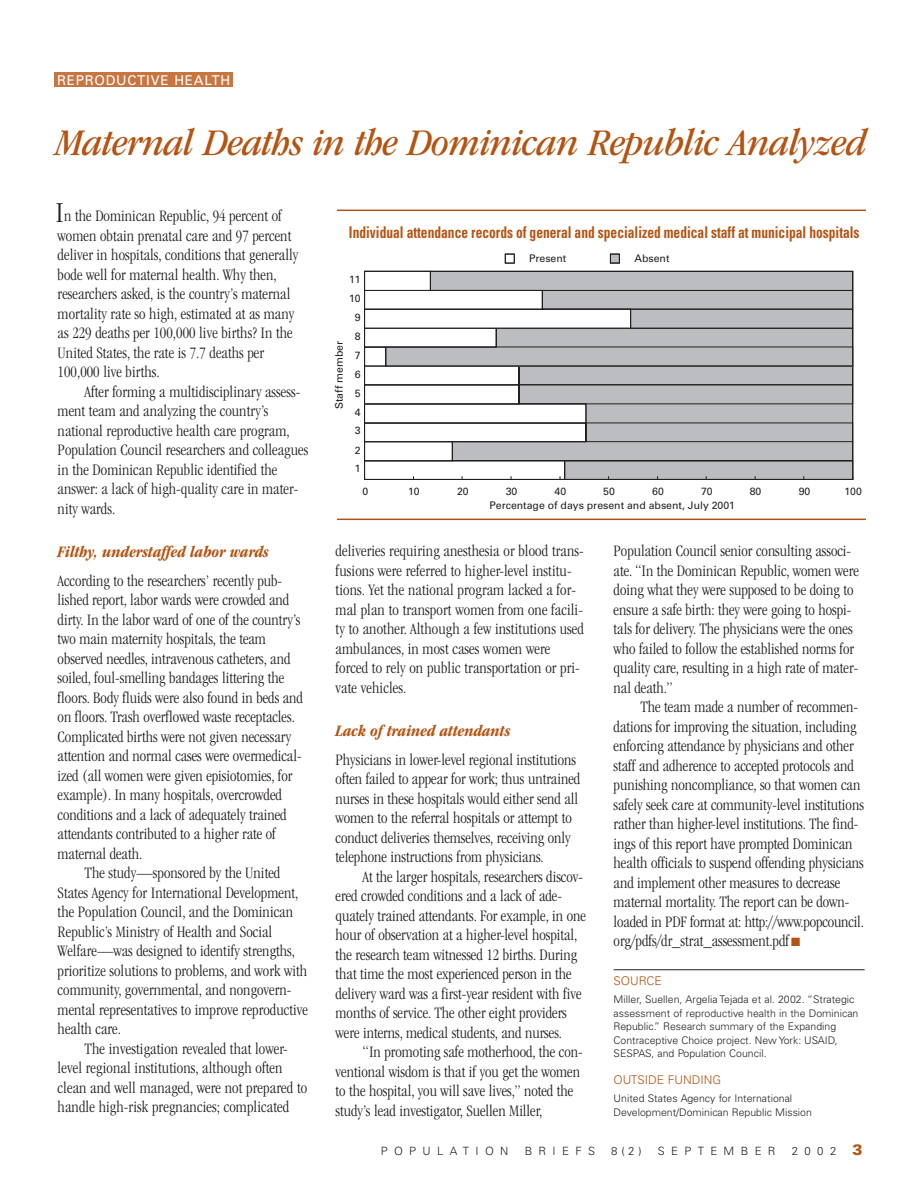
<style>
.page{position:relative;width:918px;height:1188px;background:#fff}
.page>*{position:absolute;margin:0;border:0;box-sizing:border-box;transform-origin:0 0}
.t1{font:39px "ITC Garamond MM It 405 440";letter-spacing:-.015em;color:#b45413;scale:1.06 1}
.t2{font:30px "ITC Garamond MM 300 400";color:#231f20}
.t3{font:16.5px/19.5px "ITC Garamond MM 300 400";color:#231f20}
.t4{font:16.5px "ITC Garamond MM It 595 400";color:#b45413}
.t5{font:700 condensed 16.2px "Univers";color:#b45413;scale:.83 1}
.t6{font:13.5px "Univers";letter-spacing:.055em;color:#fff}
.t7{font:300 12px "Univers";color:#b45413}
.t8{font:300 11.4px "Univers";letter-spacing:.555em;color:#231f20}
.t9{font:300 10.5px/13.5px "Univers";color:#231f20}
.t10{font:10.5px "Univers";color:#231f20}
.s1{color:#b45413}
.s2{font-weight:900;font-size:15px;color:#b45413}
</style>
<div class="page">
<hr style="left:614px;top:969px;width:251px;height:1px;background:#231f20">
<div style="left:54px;top:72px;width:179px;height:15px;background:#c77641"></div>
<svg style="left:364px;top:270px;width:490px;height:210px"></svg>
<div style="left:505px;top:254px;width:10px;height:9px;border:1px solid #231f20"></div>
<div style="left:610px;top:254px;width:9px;height:9px;background:#bbbdc0"></div>
<div style="left:610px;top:254px;width:10px;height:9px;border:1px solid #231f20"></div>
<hr style="left:337px;top:210px;width:529px;height:1px;background:#b45413">
<hr style="left:337px;top:519px;width:529px;height:1px;background:#b45413">
<p class="t6" style="left:57px;top:75px;width:175px">REPRODUCTIVE HEALTH</p>
<h1 class="t1" style="left:56px;top:128px;width:766px">Maternal Deaths in the Dominican Republic Analyzed</h1>
<h2 class="t2" style="left:56px;top:200px;width:10px">I</h2>
<p class="t3" style="left:58px;top:208px;width:242px;text-indent:6px">n the Dominican Republic, 94 percent of women obtain prenatal care and 97 percent deliver in hospitals, conditions that generally bode well for maternal health. Why then, researchers asked, is the country’s maternal mortality rate so high, estimated at as many as 229 deaths per 100,000 live births? In the United States, the rate is 7.7 deaths per 100,000 live births.</p>
<p class="t3" style="left:58px;top:383px;width:252px;text-indent:27px">After forming a multidisciplinary assess&shy;ment team and analyzing the country’s national reproductive health care program, Population Council researchers and colleagues in the Dominican Republic identified the answer: a lack of high-quality care in mater&shy;nity wards.</p>
<p class="t4" style="left:58px;top:546px;width:213px">Filthy, understaffed labor wards</p>
<p class="t3" style="left:58px;top:572px;width:247px">According to the researchers’ recently pub&shy;lished report, labor wards were crowded and dirty. In the labor ward of one of the country’s two main maternity hospitals, the team observed needles, intravenous catheters, and soiled, foul-smelling bandages littering the floors. Body fluids were also found in beds and on floors. Trash overflowed waste receptacles.<br>Complicated births were not given necessary attention and normal cases were overmedical&shy;ized (all women were given episiotomies, for example). In many hospitals, overcrowded conditions and a lack of adequately trained attendants contributed to a higher rate of maternal death.</p>
<p class="t3" style="left:58px;top:865px;width:252px;text-indent:27px">The study—sponsored by the United States Agency for International Development, the Population Council, and the Dominican Republic’s Ministry of Health and Social Welfare—was designed to identify strengths, prioritize solutions to problems, and work with community, governmental, and nongovern&shy;mental representatives to improve reproductive health care.</p>
<p class="t3" style="left:58px;top:1040px;width:251px;text-indent:27px">The investigation revealed that lower&shy;level regional institutions, although often clean and well managed, were not prepared to handle high-risk pregnancies; complicated</p>
<p class="t5" style="left:349px;top:226px;width:617px">Individual attendance records of general and specialized medical staff at municipal hospitals</p>
<p class="t10" style="left:349px;top:276px;width:13px">11</p>
<p class="t10" style="left:349px;top:294px;width:13px">10</p>
<p class="t10" style="left:335px;top:409px;width:70px;rotate:-90deg">Staff member</p>
<p class="t10" style="left:355px;top:313px;width:7px">9</p>
<p class="t10" style="left:355px;top:332px;width:7px">8</p>
<p class="t10" style="left:355px;top:351px;width:7px">7</p>
<p class="t10" style="left:355px;top:370px;width:7px">6</p>
<p class="t10" style="left:355px;top:389px;width:7px">5</p>
<p class="t10" style="left:355px;top:408px;width:7px">4</p>
<p class="t10" style="left:355px;top:427px;width:7px">3</p>
<p class="t10" style="left:355px;top:446px;width:7px">2</p>
<p class="t10" style="left:355px;top:465px;width:7px">1</p>
<p class="t10" style="left:529px;top:254px;width:39px">Present</p>
<p class="t10" style="left:635px;top:254px;width:36px">Absent</p>
<p class="t10" style="left:362px;top:487px;width:7px">0</p>
<p class="t10" style="left:408px;top:487px;width:13px">10</p>
<p class="t10" style="left:457px;top:487px;width:13px">20</p>
<p class="t10" style="left:506px;top:487px;width:13px">30</p>
<p class="t10" style="left:555px;top:487px;width:13px">40</p>
<p class="t10" style="left:603px;top:487px;width:13px">50</p>
<p class="t10" style="left:652px;top:487px;width:13px">60</p>
<p class="t10" style="left:701px;top:487px;width:13px">70</p>
<p class="t10" style="left:750px;top:487px;width:13px">80</p>
<p class="t10" style="left:799px;top:487px;width:13px">90</p>
<p class="t10" style="left:844px;top:487px;width:19px">100</p>
<p class="t10" style="left:489px;top:502px;width:247px">Percentage of days present and absent, July 2001</p>
<p class="t3" style="left:336px;top:542px;width:250px">deliveries requiring anesthesia or blood trans&shy;fusions were referred to higher-level institu&shy;tions. Yet the national program lacked a for&shy;mal plan to transport women from one facili&shy;ty to another. Although a few institutions used ambulances, in most cases women were forced to rely on public transportation or pri&shy;vate vehicles.</p>
<p class="t4" style="left:336px;top:724px;width:176px">Lack of trained attendants</p>
<p class="t3" style="left:336px;top:751px;width:246px">Physicians in lower-level regional institutions often failed to appear for work; thus untrained nurses in these hospitals would either send all women to the referral hospitals or attempt to conduct deliveries themselves, receiving only telephone instructions from physicians.</p>
<p class="t3" style="left:336px;top:868px;width:252px;text-indent:27px">At the larger hospitals, researchers discov&shy;ered crowded conditions and a lack of ade&shy;quately trained attendants. For example, in one hour of observation at a higher-level hospital, the research team witnessed 12 births. During that time the most experienced person in the delivery ward was a first-year resident with five months of service. The other eight providers were interns, medical students, and nurses.</p>
<p class="t3" style="left:336px;top:1043px;width:249px;text-indent:27px">“In promoting safe motherhood, the con&shy;ventional wisdom is that if you get the women to the hospital, you will save lives,” noted the study’s lead investigator, Suellen Miller,</p>
<p class="t3" style="left:614px;top:542px;width:247px">Population Council senior consulting associ&shy;ate. “In the Dominican Republic, women were doing what they were supposed to be doing to ensure a safe birth: they were going to hospi&shy;tals for delivery. The physicians were the ones who failed to follow the established norms for quality care, resulting in a high rate of mater&shy;nal death.”</p>
<p class="t3" style="left:614px;top:698px;width:252px;text-indent:27px">The team made a number of recommen&shy;dations for improving the situation, including enforcing attendance by physicians and other staff and adherence to accepted protocols and punishing noncompliance, so that women can safely seek care at community-level institutions rather than higher-level institutions. The find&shy;ings of this report have prompted Dominican health officials to suspend offending physicians and implement other measures to decrease maternal mortality. The report can be down&shy;loaded in PDF format at: http://www.popcouncil. org/pdfs/dr_strat_assessment.pdf <span class="s1">■</span></p>
<p class="t7" style="left:614px;top:977px;width:50px">SOURCE</p>
<p class="t9" style="left:614px;top:994px;width:246px">Miller, Suellen, Argelia Tejada et al. 2002. “Strategic assessment of reproductive health in the Dominican Republic.” Research summary of the Expanding Contraceptive Choice project. New York: USAID, SESPAS, and Population Council.</p>
<p class="t7" style="left:614px;top:1076px;width:109px">OUTSIDE FUNDING</p>
<p class="t9" style="left:614px;top:1093px;width:200px">United States Agency for International<br>Development/Dominican Republic Mission</p>
<p class="t8" style="left:381px;top:1147px;width:129px">POPULATION</p>
<p class="t8" style="left:525px;top:1147px;width:72px">BRIEFS</p>
<p class="t8" style="left:611px;top:1147px;width:32px">8(2)</p>
<p class="t8" style="left:658px;top:1147px;width:119px">SEPTEMBER</p>
<p class="t8" style="left:792px;top:1147px;width:72px">2002 <span class="s2">3</span></p>
</div>
